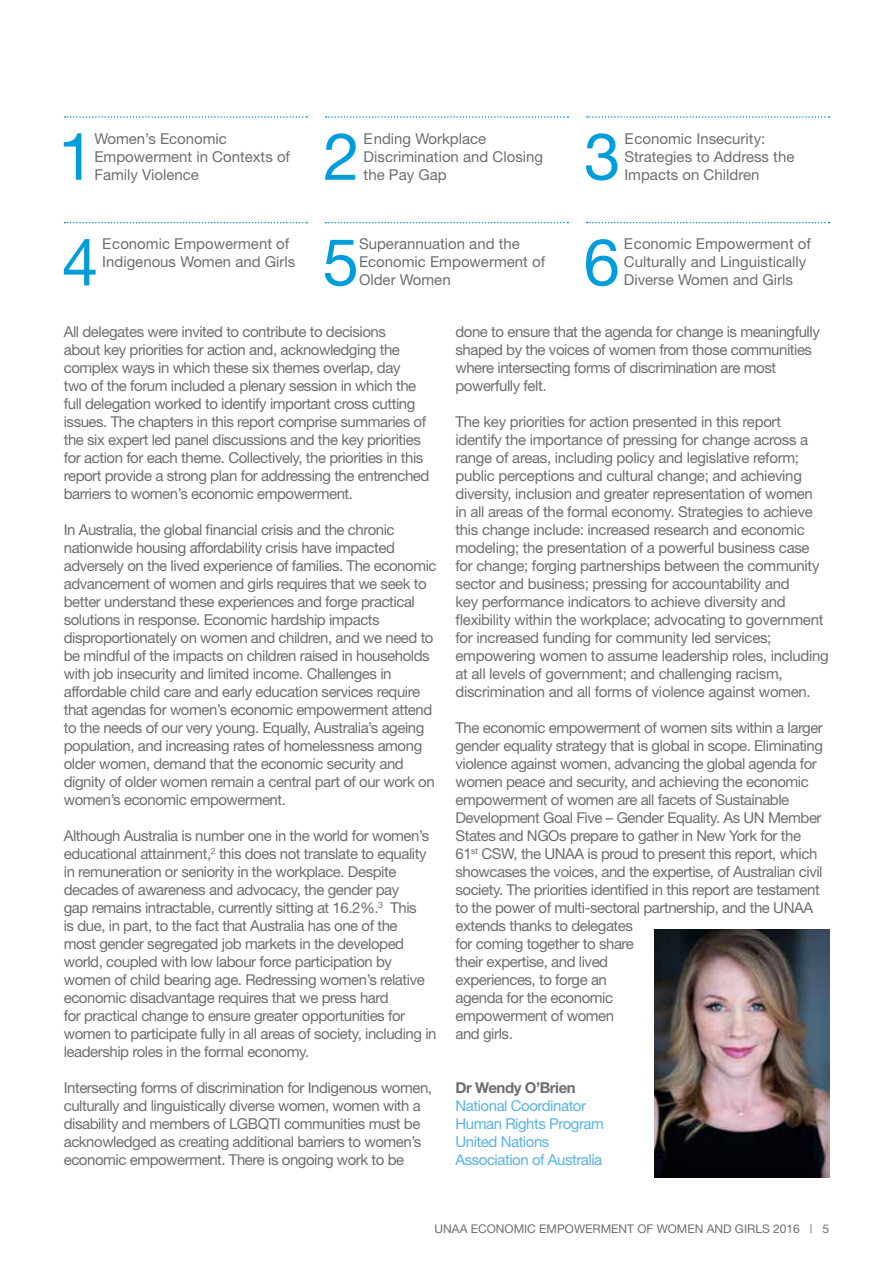
<style>
.page{position:relative;width:893px;height:1263px;background:#fff}
.page>*{position:absolute;margin:0;border:0;box-sizing:border-box;transform-origin:0 0}
.t1{font:65.4px "Helvetica Neue";color:#009ddc}
.t2{font:15px/18px "Helvetica Neue";letter-spacing:-.03em;color:#6d6e71}
.t3{font:15px/18px "Helvetica Neue";color:#6d6e71}
.t4{font:15px/18px "Helvetica Neue";letter-spacing:-.03em;color:#58b3e4}
.t5{font:700 15px "Helvetica Neue";letter-spacing:-.03em;color:#6d6e71}
.t6{font:12px "Helvetica Neue";color:#6d6e71}
</style>
<div class="page">
<svg style="left:65px;top:116px;width:242px;height:2px"></svg>
<svg style="left:326px;top:116px;width:242px;height:2px"></svg>
<svg style="left:587px;top:116px;width:242px;height:2px"></svg>
<svg style="left:65px;top:222px;width:242px;height:1px"></svg>
<svg style="left:326px;top:222px;width:242px;height:1px"></svg>
<svg style="left:587px;top:222px;width:242px;height:1px"></svg>
<img style="left:655px;top:929px;width:174px;height:249px">
<h1 class="t1" style="left:58px;top:117px;width:38px">1</h1>
<p class="t3" style="left:94px;top:129px;width:197px">Women’s Economic<br>Empowerment in Contexts of<br>Family Violence</p>
<h1 class="t1" style="left:323px;top:117px;width:38px">2</h1>
<p class="t3" style="left:364px;top:129px;width:181px">Ending Workplace<br>Discrimination and Closing the Pay Gap</p>
<h1 class="t1" style="left:584px;top:117px;width:38px">3</h1>
<p class="t3" style="left:624px;top:129px;width:172px">Economic Insecurity:<br>Strategies to Address the<br>Impacts on Children</p>
<h1 class="t1" style="left:62px;top:223px;width:38px">4</h1>
<p class="t3" style="left:102px;top:235px;width:195px">Economic Empowerment of<br>Indigenous Women and Girls</p>
<h1 class="t1" style="left:323px;top:223px;width:38px">5</h1>
<p class="t3" style="left:359px;top:235px;width:188px">Superannuation and the<br>Economic Empowerment of<br>Older Women</p>
<h1 class="t1" style="left:584px;top:223px;width:38px">6</h1>
<p class="t3" style="left:624px;top:235px;width:189px">Economic Empowerment of<br>Culturally and Linguistically<br>Diverse Women and Girls</p>
<p class="t2" style="left:64px;top:322px;width:367px">All delegates were invited to contribute to decisions<br>about key priorities for action and, acknowledging the complex ways in which these six themes overlap, day<br>two of the forum included a plenary session in which the full delegation worked to identify important cross cutting issues. The chapters in this report comprise summaries of the six expert led panel discussions and the key priorities for action for each theme. Collectively, the priorities in this report provide a strong plan for addressing the entrenched barriers to women’s economic empowerment.</p>
<p class="t2" style="left:64px;top:520px;width:374px">In Australia, the global financial crisis and the chronic nationwide housing affordability crisis have impacted adversely on the lived experience of families. The economic advancement of women and girls requires that we seek to better understand these experiences and forge practical solutions in response. Economic hardship impacts disproportionately on women and children, and we need to be mindful of the impacts on children raised in households with job insecurity and limited income. Challenges in affordable child care and early education services require that agendas for women’s economic empowerment attend to the needs of our very young. Equally, Australia’s ageing population, and increasing rates of homelessness among older women, demand that the economic security and dignity of older women remain a central part of our work on women’s economic empowerment.</p>
<p class="t2" style="left:64px;top:826px;width:374px">Although Australia is number one in the world for women’s educational attainment,<sup>2</sup> this does not translate to equality in remuneration or seniority in the workplace. Despite decades of awareness and advocacy, the gender pay<br>gap remains intractable, currently sitting at 16.2%.<sup>3</sup> This<br>is due, in part, to the fact that Australia has one of the<br>most gender segregated job markets in the developed world, coupled with low labour force participation by women of child bearing age. Redressing women’s relative economic disadvantage requires that we press hard<br>for practical change to ensure greater opportunities for women to participate fully in all areas of society, including in leadership roles in the formal economy.</p>
<p class="t2" style="left:64px;top:1078px;width:370px">Intersecting forms of discrimination for Indigenous women, culturally and linguistically diverse women, women with a disability and members of LGBQTI communities must be acknowledged as creating additional barriers to women’s economic empowerment. There is ongoing work to be</p>
<p class="t2" style="left:455px;top:322px;width:366px">done to ensure that the agenda for change is meaningfully shaped by the voices of women from those communities where intersecting forms of discrimination are most powerfully felt.</p>
<p class="t2" style="left:455px;top:412px;width:375px">The key priorities for action presented in this report identify the importance of pressing for change across a range of areas, including policy and legislative reform; public perceptions and cultural change; and achieving diversity, inclusion and greater representation of women<br>in all areas of the formal economy. Strategies to achieve this change include: increased research and economic modeling; the presentation of a powerful business case for change; forging partnerships between the community sector and business; pressing for accountability and<br>key performance indicators to achieve diversity and flexibility within the workplace; advocating to government for increased funding for community led services; empowering women to assume leadership roles, including at all levels of government; and challenging racism, discrimination and all forms of violence against women.</p>
<p class="t2" style="left:455px;top:718px;width:369px">The economic empowerment of women sits within a larger gender equality strategy that is global in scope. Eliminating violence against women, advancing the global agenda for women peace and security, and achieving the economic empowerment of women are all facets of Sustainable Development Goal Five – Gender Equality. As UN Member States and NGOs prepare to gather in New York for the 61<sup>st</sup> CSW, the UNAA is proud to present this report, which showcases the voices, and the expertise, of Australian civil society. The priorities identified in this report are testament to the power of multi-sectoral partnership, and the UNAA extends thanks to delegates<br>for coming together to share<br>their expertise, and lived<br>experiences, to forge an<br>agenda for the economic<br>empowerment of women<br>and girls.</p>
<p class="t5" style="left:455px;top:1078px;width:122px">Dr Wendy O’Brien</p>
<p class="t4" style="left:455px;top:1096px;width:150px">National Coordinator<br>Human Rights Program<br>United Nations<br>Association of Australia</p>
<p class="t6" style="left:435px;top:1221px;width:396px">UNAA ECONOMIC EMPOWERMENT OF WOMEN AND GIRLS 2016 | 5</p>
</div>
